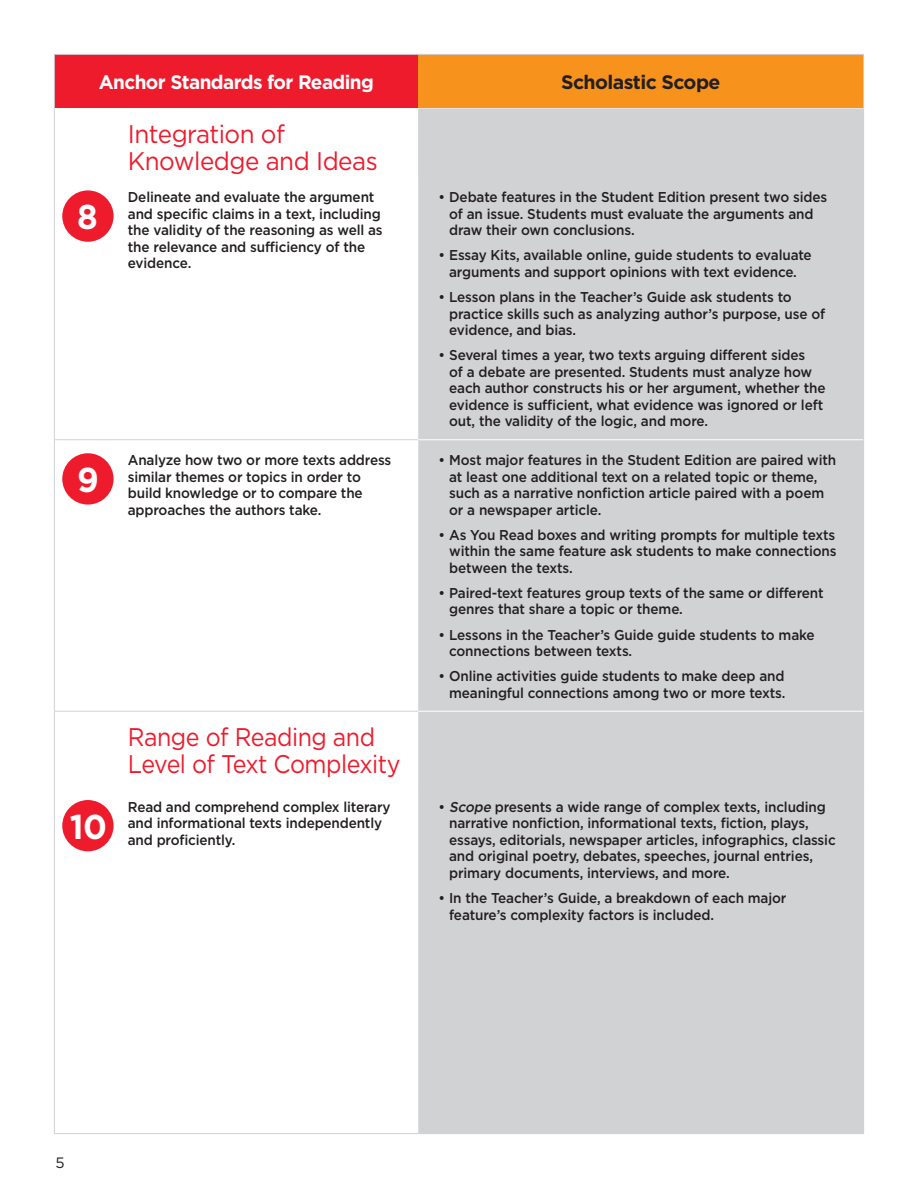
<style>
.page{position:relative;width:918px;height:1188px;background:#fff}
.page>*{position:absolute;margin:0;border:0;box-sizing:border-box;transform-origin:0 0}
.t1{font:700 34.5px "Gotham";color:#fff;scale:.95 1}
.Body_AS{font:25.5px/27px "Gotham";letter-spacing:-.02em;color:#ee1b2d;scale:.91 1}
.Body_AS-2{font:25.5px/27px "Gotham";letter-spacing:-.02em;color:#ee1b2d;scale:.95 1}
.Heading_AS{font:700 19.5px "Gotham";letter-spacing:-.03em;color:#fff}
.Heading_AS-2{font:700 19.5px "Gotham";letter-spacing:-.03em;color:#231f20}
.t2{font:15px "Gotham";color:#231f20}
.Body_AS-3{font:500 14.25px/16.5px "Gotham";letter-spacing:-.01em;color:#231f20;scale:.95 1}
.s1{font-style:italic}
</style>
<div class="page">
<div style="left:54px;top:54px;width:364px;height:54px;background:#ee1b2d"></div>
<div style="left:418px;top:54px;width:446px;height:54px;background:#f7931d"></div>
<div style="left:418px;top:108px;width:445px;height:1025px;background:#d1d2d4"></div>
<hr style="left:54px;top:439px;width:67px;height:1px;background:#d1d2d4">
<hr style="left:121px;top:439px;width:297px;height:1px;background:#d1d2d4">
<hr style="left:54px;top:711px;width:67px;height:1px;background:#d1d2d4">
<hr style="left:121px;top:711px;width:297px;height:1px;background:#d1d2d4">
<hr style="left:418px;top:786px;width:446px;height:1px;background:#d1d2d4">
<hr style="left:418px;top:439px;width:445px;height:1px;background:#fff">
<hr style="left:418px;top:711px;width:445px;height:1px;background:#fff">
<hr style="left:54px;top:54px;width:67px;height:1px;background:#d1d2d4">
<hr style="left:54px;top:55px;width:1px;height:53px;background:#d1d2d4">
<hr style="left:121px;top:54px;width:297px;height:1px;background:#d1d2d4">
<hr style="left:418px;top:54px;width:446px;height:1px;background:#d1d2d4">
<hr style="left:863px;top:55px;width:1px;height:53px;background:#d1d2d4">
<hr style="left:54px;top:108px;width:1px;height:69px;background:#d1d2d4">
<hr style="left:863px;top:108px;width:1px;height:69px;background:#d1d2d4">
<hr style="left:54px;top:177px;width:1px;height:262px;background:#d1d2d4">
<hr style="left:863px;top:177px;width:1px;height:263px;background:#d1d2d4">
<hr style="left:54px;top:440px;width:1px;height:271px;background:#d1d2d4">
<hr style="left:863px;top:440px;width:1px;height:271px;background:#d1d2d4">
<hr style="left:54px;top:712px;width:1px;height:75px;background:#d1d2d4">
<hr style="left:863px;top:711px;width:1px;height:75px;background:#d1d2d4">
<hr style="left:54px;top:787px;width:1px;height:346px;background:#d1d2d4">
<hr style="left:863px;top:787px;width:1px;height:346px;background:#d1d2d4">
<hr style="left:54px;top:1133px;width:67px;height:1px;background:#d1d2d4">
<hr style="left:121px;top:1133px;width:297px;height:1px;background:#d1d2d4">
<hr style="left:418px;top:1133px;width:446px;height:1px;background:#d1d2d4">
<div style="left:62px;top:190px;width:52px;height:52px;background:#ee1b2d;border-radius:50%"></div>
<div style="left:62px;top:453px;width:52px;height:52px;background:#ee1b2d;border-radius:50%"></div>
<div style="left:62px;top:800px;width:52px;height:51px;background:#ee1b2d;border-radius:50%"></div>
<p class="Heading_AS" style="left:99px;top:71px;width:277px">Anchor Standards for Reading</p>
<p class="Heading_AS-2" style="left:561px;top:71px;width:161px">Scholastic Scope</p>
<p class="Body_AS-2" style="left:128px;top:120px;width:265px">Integration of<br>Knowledge and Ideas</p>
<p class="t1" style="left:77px;top:197px;width:23px">8</p>
<p class="t1" style="left:77px;top:460px;width:24px">9</p>
<p class="t1" style="left:70px;top:806px;width:41px">10</p>
<p class="Body_AS-3" style="left:128px;top:189px;width:270px">Delineate and evaluate the argument and specific claims in a text, including the validity of the reasoning as well as the relevance and sufficiency of the evidence.</p>
<p class="Body_AS-3" style="left:449px;top:189px;width:400px;text-indent:-11px">• Debate features in the Student Edition present two sides of an issue. Students must evaluate the arguments and draw their own conclusions.</p>
<p class="Body_AS-3" style="left:438px;top:247px;width:395px;text-align:center">• Essay Kits, available online, guide students to evaluate arguments and support opinions with text evidence.</p>
<p class="Body_AS-3" style="left:449px;top:288px;width:397px;text-indent:-11px">• Lesson plans in the Teacher’s Guide ask students to practice skills such as analyzing author’s purpose, use of evidence, and bias.</p>
<p class="Body_AS-3" style="left:449px;top:347px;width:398px;text-indent:-11px">• Several times a year, two texts arguing different sides<br>of a debate are presented. Students must analyze how each author constructs his or her argument, whether the evidence is sufficient, what evidence was ignored or left out, the validity of the logic, and more.</p>
<p class="Body_AS-3" style="left:128px;top:452px;width:279px">Analyze how two or more texts address similar themes or topics in order to build knowledge or to compare the approaches the authors take.</p>
<p class="Body_AS-3" style="left:449px;top:452px;width:409px;text-indent:-11px">• Most major features in the Student Edition are paired with at least one additional text on a related topic or theme, such as a narrative nonfiction article paired with a poem or a newspaper article.</p>
<p class="Body_AS-3" style="left:449px;top:526px;width:409px;text-align:justify;text-indent:-11px">• As You Read boxes and writing prompts for multiple texts within the same feature ask students to make connections between the texts.</p>
<p class="Body_AS-3" style="left:449px;top:584px;width:396px;text-indent:-11px">• Paired-text features group texts of the same or different genres that share a topic or theme.</p>
<p class="Body_AS-3" style="left:449px;top:626px;width:386px;text-indent:-11px">• Lessons in the Teacher’s Guide guide students to make connections between texts.</p>
<p class="Body_AS-3" style="left:438px;top:668px;width:367px;text-align:right">• Online activities guide students to make deep and meaningful connections among two or more texts.</p>
<p class="Body_AS" style="left:128px;top:723px;width:301px">Range of Reading and<br>Level of Text Complexity</p>
<p class="Body_AS-3" style="left:128px;top:798px;width:278px">Read and comprehend complex literary and informational texts independently and proficiently.</p>
<p class="Body_AS-3" style="left:449px;top:798px;width:408px;text-indent:-11px">• <span class="s1">Scope</span> presents a wide range of complex texts, including narrative nonfiction, informational texts, fiction, plays, essays, editorials, newspaper articles, infographics, classic and original poetry, debates, speeches, journal entries, primary documents, interviews, and more.</p>
<p class="Body_AS-3" style="left:449px;top:889px;width:357px;text-indent:-11px">• In the Teacher’s Guide, a breakdown of each major feature’s complexity factors is included.</p>
<p class="t2" style="left:55px;top:1154px;width:11px">5</p>
</div>
